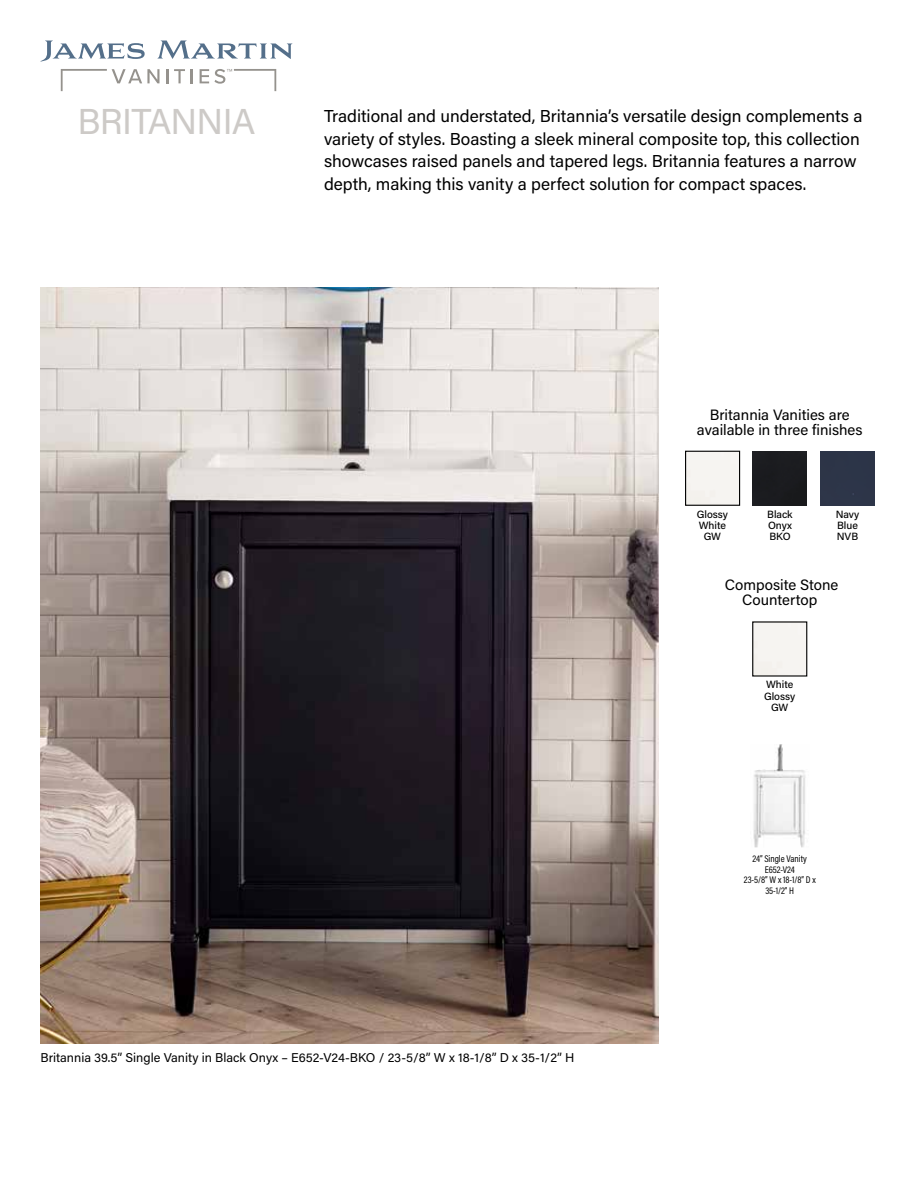
<style>
.page{position:relative;width:918px;height:1188px;background:#fff}
.page>*{position:absolute;margin:0;border:0;box-sizing:border-box;transform-origin:0 0}
.t1{font:36px "Acumin Pro";letter-spacing:-.02em;color:#cdcac7}
.t2{font:17.25px/22.5px "Acumin Pro";color:#000}
.t3{font:15px/15px "Acumin Pro";color:#000;text-align:center}
.t4{font:12.75px "Acumin Pro";color:#000}
.t5{font:500 10.5px/11.2px "Acumin Pro";letter-spacing:-.005em;color:#000;text-align:center}
.t6{font:9.75px/10.5px "Acumin Pro Cond";letter-spacing:-.005em;color:#000;text-align:center}
</style>
<div class="page">
<img style="left:40px;top:288px;width:619px;height:756px">
<div style="left:753px;top:451px;width:54px;height:54px;background:#1b1b1f"></div>
<div style="left:820px;top:451px;width:54px;height:54px;background:#2d3548"></div>
<div style="left:685px;top:451px;width:55px;height:55px;border:1px solid #000"></div>
<div style="left:752px;top:621px;width:55px;height:56px;border:1px solid #000"></div>
<img style="left:753px;top:745px;width:53px;height:103px">
<svg style="left:40px;top:41px;width:105px;height:21px"></svg>
<svg style="left:157px;top:41px;width:135px;height:18px"></svg>
<svg style="left:166px;top:69px;width:2px;height:14px"></svg>
<svg style="left:174px;top:69px;width:11px;height:14px"></svg>
<svg style="left:191px;top:69px;width:2px;height:14px"></svg>
<svg style="left:61px;top:69px;width:99px;height:22px"></svg>
<svg style="left:200px;top:69px;width:76px;height:22px"></svg>
<h1 class="t1" style="left:77px;top:97px;width:180px">BRITANNIA</h1>
<p class="t2" style="left:324px;top:104px;width:540px">Traditional and understated, Britannia’s versatile design complements a variety of styles. Boasting a sleek mineral composite top, this collection showcases raised panels and tapered legs. Britannia features a narrow depth, making this vanity a perfect solution for compact spaces.</p>
<p class="t3" style="left:697px;top:406px;width:167px">Britannia Vanities are available in three finishes</p>
<p class="t5" style="left:697px;top:508px;width:33px">Glossy<br>White<br>GW</p>
<p class="t3" style="left:725px;top:577px;width:115px">Composite Stone<br>Countertop</p>
<p class="t5" style="left:767px;top:508px;width:27px;text-align:justify">Black Onyx BKO</p>
<p class="t5" style="left:836px;top:508px;width:25px;text-align:left">Navy<br>Blue<br>NVB</p>
<p class="t5" style="left:764px;top:679px;width:33px">White<br>Glossy<br>GW</p>
<p class="t6" style="left:744px;top:853px;width:73px">24” Single Vanity<br>E652-V24<br>23-5/8” W x 18-1/8” D x<br>35-1/2” H</p>
<p class="t4" style="left:40px;top:1049px;width:535px">Britannia 39.5” Single Vanity in Black Onyx – E652-V24-BKO / 23-5/8” W x 18-1/8” D x 35-1/2” H</p>
</div>
